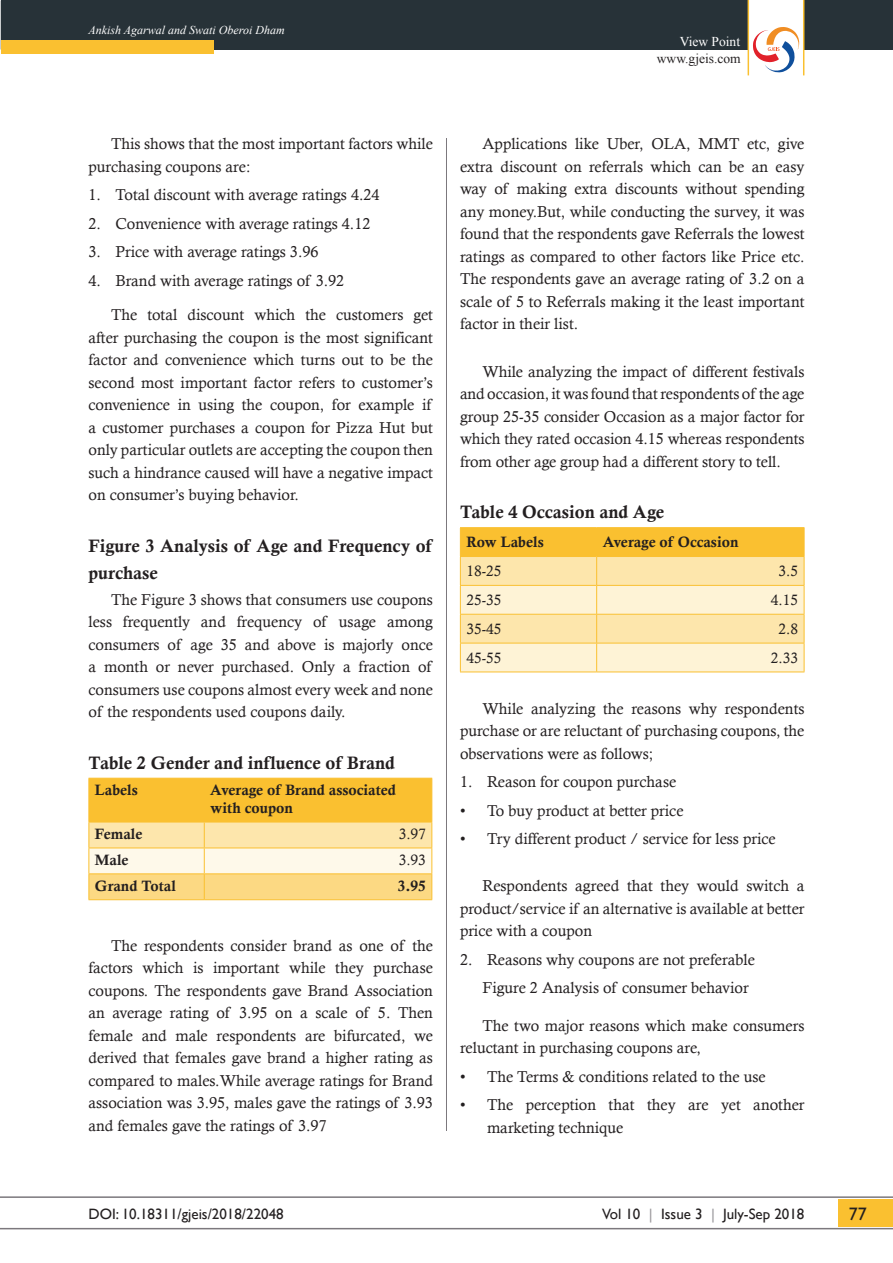
<style>
.page{position:relative;width:893px;height:1263px;background:#fff}
.page>*{position:absolute;margin:0;border:0;box-sizing:border-box;transform-origin:0 0}
.Paragraph_Style_6{font:18px/27px "Calis MT Bol";color:#231f20}
.t1{font:18px "Gill Sans";color:#231f20}
.Body_text{font:15.75px/22.5px "Calisto";color:#231f20;text-align:justify}
.t2{font:15px/18px "Calis MT Bol";color:#231f20}
.t3{font:15px "Gill Sans";color:#231f20}
.t4{font:15px "Calisto";color:#231f20}
.t5{font:13.5px "Times New Roman";color:#231f20}
.t6{font:13.5px "Times New Roman";color:#fff}
.t7{font:italic 12px "Times New Roman";color:#fff}
.s1{color:#99979b}
</style>
<div class="page">
<div style="left:839px;top:1199px;width:54px;height:27px;background:#fac030"></div>
<hr style="left:0;top:1196px;width:893px;height:2px;background:#7c787d">
<hr style="left:0;top:1228px;width:893px;height:1px;background:#7c787d">
<div style="left:1px;top:0;width:892px;height:50px;background:#273238"></div>
<div style="left:1px;top:40px;width:213px;height:14px;background:#fac030"></div>
<svg style="left:748px;top:0;width:56px;height:76px"></svg>
<hr style="left:446px;top:138px;width:1px;height:993px;background:#7c787d">
<svg style="left:88px;top:778px;width:344px;height:121px;background:#fbd880"></svg>
<hr style="left:88px;top:899px;width:116px;height:1px;background:#fac030">
<hr style="left:204px;top:899px;width:228px;height:1px;background:#fac030">
<hr style="left:460px;top:527px;width:137px;height:1px;background:#fac030">
<hr style="left:597px;top:527px;width:207px;height:1px;background:#fac030">
<svg style="left:460px;top:528px;width:345px;height:144px;background:#fce29f"></svg>
<hr style="left:460px;top:672px;width:137px;height:1px;background:#fac030">
<hr style="left:597px;top:672px;width:207px;height:1px;background:#fac030">
<p class="t7" style="left:88px;top:22px;width:198px">Ankish Agarwal and Swati Oberoi Dham</p>
<p class="t6" style="left:680px;top:32px;width:62px">View Point</p>
<p class="t5" style="left:657px;top:50px;width:85px">www.gjeis.com</p>
<p class="Body_text" style="left:88px;top:132px;width:346px;text-indent:22px">This shows that the most important factors while purchasing coupons are:</p>
<p class="Body_text" style="left:88px;top:183px;width:293px">1. Total discount with average ratings 4.24</p>
<p class="Body_text" style="left:88px;top:212px;width:283px">2. Convenience with average ratings 4.12</p>
<p class="Body_text" style="left:88px;top:240px;width:231px">3. Price with average ratings 3.96</p>
<p class="Body_text" style="left:88px;top:269px;width:257px">4. Brand with average ratings of 3.92</p>
<p class="Body_text" style="left:88px;top:303px;width:346px;text-indent:22px">The total discount which the customers get after purchasing the coupon is the most significant factor and convenience which turns out to be the second most important factor refers to customer’s convenience in using the coupon, for example if a customer purchases a coupon for Pizza Hut but only particular outlets are accepting the coupon then such a hindrance caused will have a negative impact on consumer’s buying behavior.</p>
<p class="Paragraph_Style_6" style="left:88px;top:532px;width:345px">Figure 3 Analysis of Age and Frequency of purchase</p>
<p class="Body_text" style="left:88px;top:588px;width:346px;text-indent:22px">The Figure 3 shows that consumers use coupons less frequently and frequency of usage among consumers of age 35 and above is majorly once a month or never purchased. Only a fraction of consumers use coupons almost every week and none of the respondents used coupons daily.</p>
<p class="Paragraph_Style_6" style="left:88px;top:749px;width:308px">Table 2 Gender and influence of Brand</p>
<p class="t2" style="left:95px;top:781px;width:44px">Labels</p>
<p class="t2" style="left:210px;top:781px;width:187px">Average of Brand associated with coupon</p>
<p class="t2" style="left:95px;top:825px;width:49px">Female</p>
<p class="t4" style="left:399px;top:825px;width:29px">3.97</p>
<p class="t2" style="left:95px;top:850px;width:35px">Male</p>
<p class="t4" style="left:399px;top:851px;width:29px">3.93</p>
<p class="t2" style="left:95px;top:876px;width:83px">Grand Total</p>
<p class="t2" style="left:398px;top:876px;width:30px">3.95</p>
<p class="Body_text" style="left:88px;top:934px;width:346px;text-indent:22px">The respondents consider brand as one of the factors which is important while they purchase coupons. The respondents gave Brand Association an average rating of 3.95 on a scale of 5. Then female and male respondents are bifurcated, we derived that females gave brand a higher rating as compared to males.While average ratings for Brand association was 3.95, males gave the ratings of 3.93 and females gave the ratings of 3.97</p>
<p class="Body_text" style="left:460px;top:132px;width:346px;text-indent:22px">Applications like Uber, OLA, MMT etc, give extra discount on referrals which can be an easy way of making extra discounts without spending any money.But, while conducting the survey, it was found that the respondents gave Referrals the lowest ratings as compared to other factors like Price etc.<br>The respondents gave an average rating of 3.2 on a scale of 5 to Referrals making it the least important factor in their list.</p>
<p class="Body_text" style="left:460px;top:360px;width:346px;text-indent:22px">While analyzing the impact of different festivals and occasion, it was found that respondents of the age group 25-35 consider Occasion as a major factor for which they rated occasion 4.15 whereas respondents from other age group had a different story to tell.</p>
<p class="Paragraph_Style_6" style="left:460px;top:499px;width:206px">Table 4 Occasion and Age</p>
<p class="t2" style="left:466px;top:533px;width:79px">Row Labels</p>
<p class="t2" style="left:603px;top:533px;width:137px">Average of Occasion</p>
<p class="t4" style="left:466px;top:562px;width:36px">18-25</p>
<p class="t4" style="left:779px;top:562px;width:21px">3.5</p>
<p class="t4" style="left:466px;top:591px;width:36px">25-35</p>
<p class="t4" style="left:771px;top:591px;width:29px">4.15</p>
<p class="t4" style="left:466px;top:620px;width:36px">35-45</p>
<p class="t4" style="left:779px;top:620px;width:21px">2.8</p>
<p class="t4" style="left:466px;top:649px;width:36px">45-55</p>
<p class="t4" style="left:771px;top:649px;width:29px">2.33</p>
<p class="Body_text" style="left:460px;top:697px;width:346px;text-indent:22px">While analyzing the reasons why respondents purchase or are reluctant of purchasing coupons, the observations were as follows;</p>
<p class="Body_text" style="left:460px;top:770px;width:218px">1. Reason for coupon purchase</p>
<p class="Body_text" style="left:460px;top:799px;width:225px">• To buy product at better price</p>
<p class="Body_text" style="left:460px;top:827px;width:317px">• Try different product / service for less price</p>
<p class="Body_text" style="left:460px;top:874px;width:346px;text-indent:22px">Respondents agreed that they would switch a product/service if an alternative is available at better price with a coupon</p>
<p class="Body_text" style="left:460px;top:948px;width:296px">2. Reasons why coupons are not preferable</p>
<p class="Body_text" style="left:482px;top:976px;width:268px">Figure 2 Analysis of consumer behavior</p>
<p class="Body_text" style="left:460px;top:1014px;width:346px;text-indent:22px">The two major reasons which make consumers reluctant in purchasing coupons are,</p>
<p class="Body_text" style="left:460px;top:1065px;width:307px">• The Terms &amp; conditions related to the use</p>
<p class="Body_text" style="left:487px;top:1093px;width:319px;text-indent:-27px">• The perception that they are yet another marketing technique</p>
<p class="t3" style="left:88px;top:1205px;width:197px">DOI: 10.18311/gjeis/2018/22048</p>
<p class="t3" style="left:602px;top:1205px;width:204px">Vol 10 <span class="s1">|</span> Issue 3 <span class="s1">|</span> July-Sep 2018</p>
<p class="t1" style="left:849px;top:1203px;width:19px">77</p>
</div>
